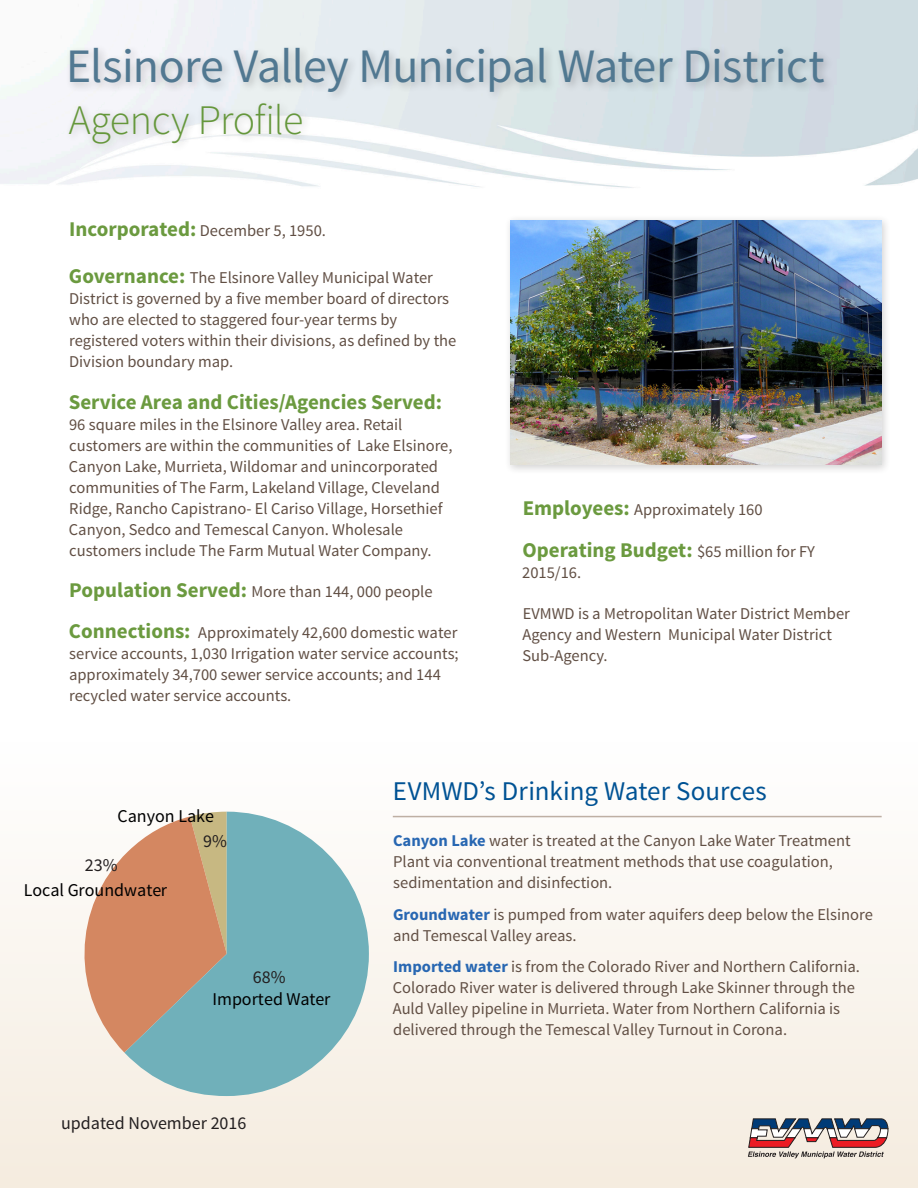
<style>
.page{position:relative;width:918px;height:1188px;background:#fff}
.page>*{position:absolute;margin:0;border:0;box-sizing:border-box;transform-origin:0 0}
.t1{font:48px "Source Sans Pro";letter-spacing:-.015em;color:#517891}
.t2{font:300 42px "Source Sans Pro";letter-spacing:-.015em;color:#65973b}
.t3{font:27px "Source Sans Pro";letter-spacing:.005em;color:#005294}
.body_text{font:700 21px "Source Sans Pro";color:#6b9a3f}
.t4{font:18px "Source Sans Pro";color:#000}
.t5{font:18px "Source Sans Pro";color:#231f20}
.body_text-2{font:16.5px/21px "Source Sans Pro";color:#614f44}
.s1{font-weight:700;font-size:21px;color:#6b9a3f}
.s2{font-weight:400;font-size:16.5px;color:#614f44}
.s3{font-weight:700;color:#2867b2}
</style>
<div class="page">
<div style="left:0;top:742px;width:918px;height:446px;background:linear-gradient(to bottom,#fefefe,#f5ecdf)"></div>
<svg style="left:748px;top:1118px;width:141px;height:40px;background:#a89498"></svg>
<hr style="left:393px;top:816px;width:489px;height:1px;background:#beafa3">
<div style="left:65px;top:44px;width:770px;height:59px;background:#231f20;opacity:.25"></div>
<div style="left:64px;top:99px;width:248px;height:55px;background:#231f20;opacity:.25"></div>
<div style="left:504px;top:215px;width:388px;height:259px;background:#231f20;opacity:.2"></div>
<img style="left:510px;top:220px;width:372px;height:245px">
<svg style="left:70px;top:812px;width:54px;height:241px"></svg>
<svg style="left:124px;top:812px;width:245px;height:284px;background:#a0b2ac"></svg>
<p class="t1" style="left:66px;top:37px;width:760px">Elsinore Valley Municipal Water District</p>
<p class="t2" style="left:69px;top:94px;width:236px">Agency Profile</p>
<p class="body_text-2" style="left:69px;top:220px;width:258px"><span class="s1">Incorporated:</span> December 5, 1950.</p>
<p class="body_text-2" style="left:69px;top:268px;width:389px"><span class="s1">Governance:</span> The Elsinore Valley Municipal Water District is governed by a five member board of directors who are elected to staggered four-year terms by registered voters within their divisions, as defined by the Division boundary map.</p>
<p class="body_text" style="left:69px;top:388px;width:375px">Service Area and Cities/Agencies Served:</p>
<p class="body_text-2" style="left:69px;top:414px;width:385px">96 square miles in the Elsinore Valley area. Retail customers are within the communities of Lake Elsinore, Canyon Lake, Murrieta, Wildomar and unincorporated communities of The Farm, Lakeland Village, Cleveland Ridge, Rancho Capistrano- El Cariso Village, Horsethief Canyon, Sedco and Temescal Canyon. Wholesale customers include The Farm Mutual Water Company.</p>
<p class="body_text-2" style="left:69px;top:581px;width:365px"><span class="s1">Population Served:</span> More than 144, 000 people</p>
<p class="body_text-2" style="left:69px;top:622px;width:391px"><span class="s1">Connections:</span> Approximately 42,600 domestic water service accounts, 1,030 Irrigation water service accounts; approximately 34,700 sewer service accounts; and 144 recycled water service accounts.</p>
<p class="body_text-2" style="left:523px;top:500px;width:241px"><span class="s1">Employees:</span> Approximately 160</p>
<p class="body_text" style="left:523px;top:536px;width:294px">Operating Budget: <span class="s2">$65 million for FY</span></p>
<p class="body_text-2" style="left:522px;top:562px;width:61px">2015/16.</p>
<p class="body_text-2" style="left:523px;top:603px;width:329px">EVMWD is a Metropolitan Water District Member<br>Agency and Western Municipal Water District<br>Sub-Agency.</p>
<p class="t4" style="left:118px;top:805px;width:98px">Canyon Lake</p>
<p class="t5" style="left:85px;top:854px;width:34px">23%</p>
<p class="t4" style="left:24px;top:879px;width:145px">Local Groundwater</p>
<p class="t5" style="left:203px;top:830px;width:25px">9%</p>
<p class="t5" style="left:253px;top:965px;width:34px">68%</p>
<p class="t4" style="left:212px;top:988px;width:120px">Imported Water</p>
<p class="t5" style="left:61px;top:1112px;width:187px">updated November 2016</p>
<p class="t3" style="left:393px;top:774px;width:375px">EVMWD’s Drinking Water Sources</p>
<p class="body_text-2" style="left:393px;top:830px;width:459px"><span class="s3">Canyon Lake</span> water is treated at the Canyon Lake Water Treatment<br>Plant via conventional treatment methods that use coagulation, sedimentation and disinfection.</p>
<p class="body_text-2" style="left:393px;top:904px;width:481px"><span class="s3">Groundwater</span> is pumped from water aquifers deep below the Elsinore and Temescal Valley areas.</p>
<p class="body_text-2" style="left:393px;top:957px;width:469px"><span class="s3">Imported water</span> is from the Colorado River and Northern California.<br>Colorado River water is delivered through Lake Skinner through the Auld Valley pipeline in Murrieta. Water from Northern California is delivered through the Temescal Valley Turnout in Corona.</p>
</div>
